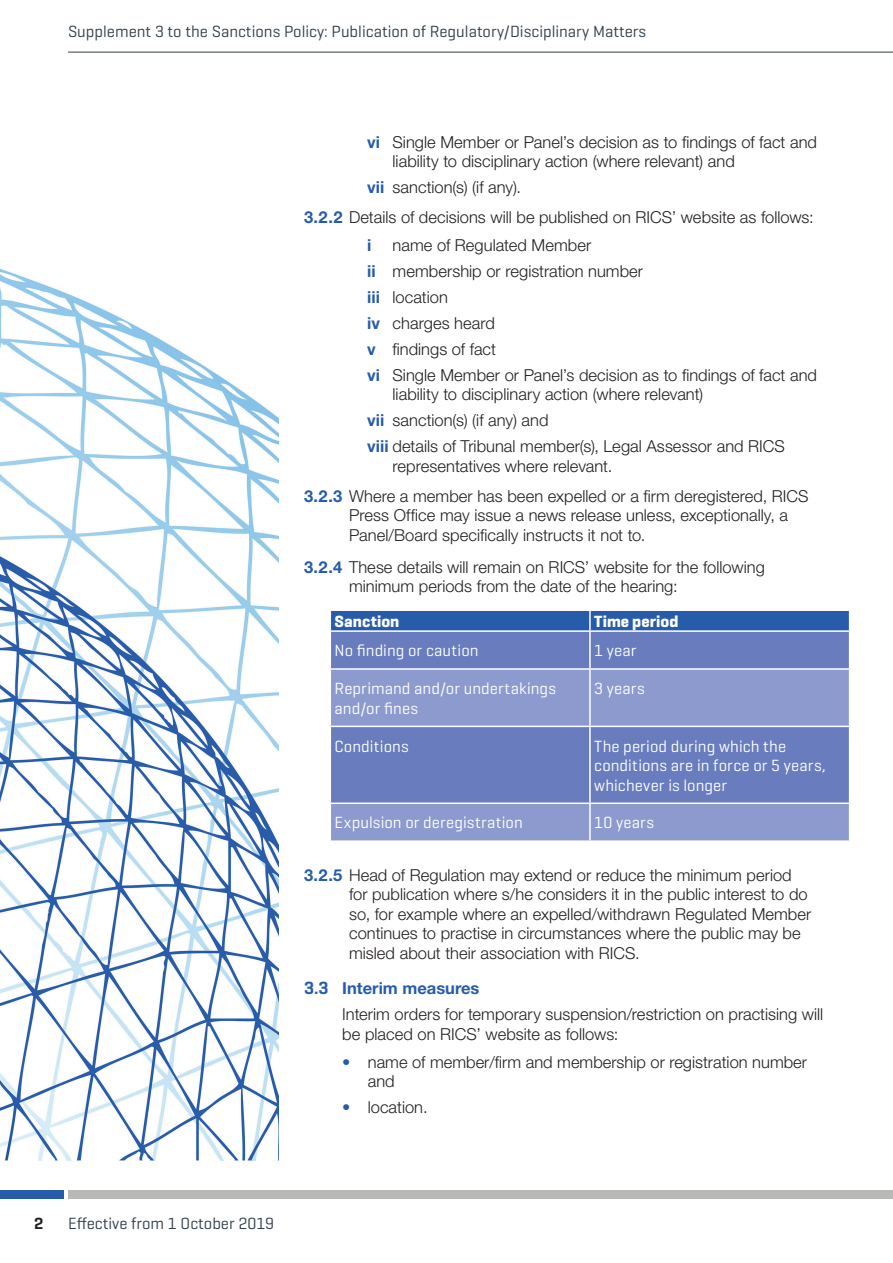
<style>
.page{position:relative;width:893px;height:1263px;background:#fff}
.page>*{position:absolute;margin:0;border:0;box-sizing:border-box;transform-origin:0 0}
.Numbered_paragraph_l{font:300 16.5px/19.5px "Helvetica Neue LT Std";color:#231f20}
.Paragraph_list_neste{font:300 16.5px/19.5px "Helvetica Neue LT Std";color:#231f20}
.Table_text_white{font:16.5px/19.5px "Geogrotesque";letter-spacing:.005em;color:#fff}
.Indent_paragraph_nes{font:300 16.5px/19.5px "Helvetica Neue LT Std";color:#231f20}
.Running_head_away_fr{font:16.5px "Geogrotesque";color:#313e48}
.Running_head_to_spin{font:16.5px "Geogrotesque";color:#313e48}
.Table_text_heading{font:700 16.5px "Geogrotesque";letter-spacing:.005em;color:#fff}
.Heading_3{font:700 16.5px "Helvetica Neue LT Std";color:#275caa}
.Paragraph_list_neste-2{font:700 16.5px "Helvetica Neue LT Std";color:#275caa}
.t1{font:600 16.5px "Geogrotesque";color:#231f20}
.s1{font-weight:700;color:#275caa}
.s2{font-family:"Geogrotesque";font-weight:600;font-size:18px}
</style>
<div class="page">
<div style="left:331px;top:632px;width:518px;height:36px;background:#697dbe"></div>
<svg style="left:331px;top:670px;width:518px;height:170px;background:#7d8dc6"></svg>
<div style="left:331px;top:611px;width:518px;height:19px;background:#275caa"></div>
<hr style="left:589px;top:632px;width:2px;height:36px;background:#fff">
<hr style="left:589px;top:670px;width:2px;height:56px;background:#fff">
<hr style="left:330px;top:726px;width:260px;height:1px;background:#fff">
<hr style="left:590px;top:726px;width:260px;height:1px;background:#fff">
<hr style="left:589px;top:727px;width:2px;height:75px;background:#fff">
<hr style="left:330px;top:802px;width:260px;height:2px;background:#fff">
<hr style="left:590px;top:802px;width:260px;height:2px;background:#fff">
<hr style="left:589px;top:804px;width:2px;height:36px;background:#fff">
<img style="left:0;top:268px;width:279px;height:893px">
<hr style="left:68px;top:52px;width:825px;height:1px;background:#313e48">
<div style="left:0;top:1191px;width:64px;height:8px;background:#275caa"></div>
<div style="left:68px;top:1191px;width:825px;height:8px;background:#b9b9b8"></div>
<p class="Running_head_away_fr" style="left:68px;top:21px;width:580px">Supplement 3 to the Sanctions Policy: Publication of Regulatory/Disciplinary Matters</p>
<p class="Paragraph_list_neste" style="left:393px;top:132px;width:426px;text-indent:-25px"><span class="s1">vi</span> Single Member or Panel’s decision as to findings of fact and liability to disciplinary action (where relevant) and</p>
<p class="Paragraph_list_neste" style="left:367px;top:177px;width:155px"><span class="s1">vii</span> sanction(s) (if any).</p>
<p class="Numbered_paragraph_l" style="left:304px;top:207px;width:511px"><span class="s1">3.2.2</span> Details of decisions will be published on RICS’ website as follows:</p>
<p class="Paragraph_list_neste-2" style="left:367px;top:235px;width:6px">i</p>
<p class="Paragraph_list_neste" style="left:393px;top:235px;width:200px">name of Regulated Member</p>
<p class="Paragraph_list_neste" style="left:367px;top:261px;width:278px"><span class="s1">ii</span> membership or registration number</p>
<p class="Paragraph_list_neste" style="left:367px;top:287px;width:82px"><span class="s1">iii</span> location</p>
<p class="Paragraph_list_neste" style="left:367px;top:313px;width:130px"><span class="s1">iv</span> charges heard</p>
<p class="Paragraph_list_neste" style="left:367px;top:339px;width:130px"><span class="s1">v</span> findings of fact</p>
<p class="Paragraph_list_neste" style="left:393px;top:365px;width:426px;text-indent:-25px"><span class="s1">vi</span> Single Member or Panel’s decision as to findings of fact and liability to disciplinary action (where relevant)</p>
<p class="Paragraph_list_neste" style="left:367px;top:410px;width:183px"><span class="s1">vii</span> sanction(s) (if any) and</p>
<p class="Paragraph_list_neste" style="left:393px;top:436px;width:394px;text-indent:-25px"><span class="s1">viii</span> details of Tribunal member(s), Legal Assessor and RICS representatives where relevant.</p>
<p class="Numbered_paragraph_l" style="left:349px;top:486px;width:461px;text-indent:-45px"><span class="s1">3.2.3</span> Where a member has been expelled or a firm deregistered, RICS<br>Press Office may issue a news release unless, exceptionally, a<br>Panel/Board specifically instructs it not to.</p>
<p class="Numbered_paragraph_l" style="left:349px;top:557px;width:417px;text-indent:-45px"><span class="s1">3.2.4</span> These details will remain on RICS’ website for the following minimum periods from the date of the hearing:</p>
<p class="Table_text_heading" style="left:335px;top:611px;width:66px">Sanction</p>
<p class="Table_text_heading" style="left:594px;top:611px;width:86px">Time period</p>
<p class="Table_text_white" style="left:335px;top:640px;width:145px">No finding or caution</p>
<p class="Table_text_white" style="left:594px;top:640px;width:44px">1 year</p>
<p class="Table_text_white" style="left:335px;top:678px;width:223px">Reprimand and/or undertakings and/or fines</p>
<p class="Table_text_white" style="left:594px;top:678px;width:52px">3 years</p>
<p class="Table_text_white" style="left:335px;top:736px;width:76px">Conditions</p>
<p class="Table_text_white" style="left:594px;top:736px;width:233px">The period during which the conditions are in force or 5 years, whichever is longer</p>
<p class="Table_text_white" style="left:335px;top:812px;width:190px">Expulsion or deregistration</p>
<p class="Table_text_white" style="left:594px;top:812px;width:61px">10 years</p>
<p class="Numbered_paragraph_l" style="left:349px;top:864px;width:464px;text-indent:-45px"><span class="s1">3.2.5</span> Head of Regulation may extend or reduce the minimum period for publication where s/he considers it in the public interest to do so, for example where an expelled/withdrawn Regulated Member continues to practise in circumstances where the public may be misled about their association with RICS.</p>
<p class="Heading_3" style="left:304px;top:978px;width:177px"><span class="s2">3.3</span> Interim measures</p>
<p class="Indent_paragraph_nes" style="left:342px;top:1004px;width:482px">Interim orders for temporary suspension/restriction on practising will be placed on RICS’ website as follows:</p>
<p class="Numbered_paragraph_l" style="left:368px;top:1052px;width:441px;text-indent:-26px"><span class="s1">•</span> name of member/firm and membership or registration number and</p>
<p class="Numbered_paragraph_l" style="left:342px;top:1097px;width:87px"><span class="s1">•</span> location.</p>
<p class="t1" style="left:34px;top:1213px;width:11px">2</p>
<p class="Running_head_to_spin" style="left:68px;top:1213px;width:208px">Effective from 1 October 2019</p>
</div>
